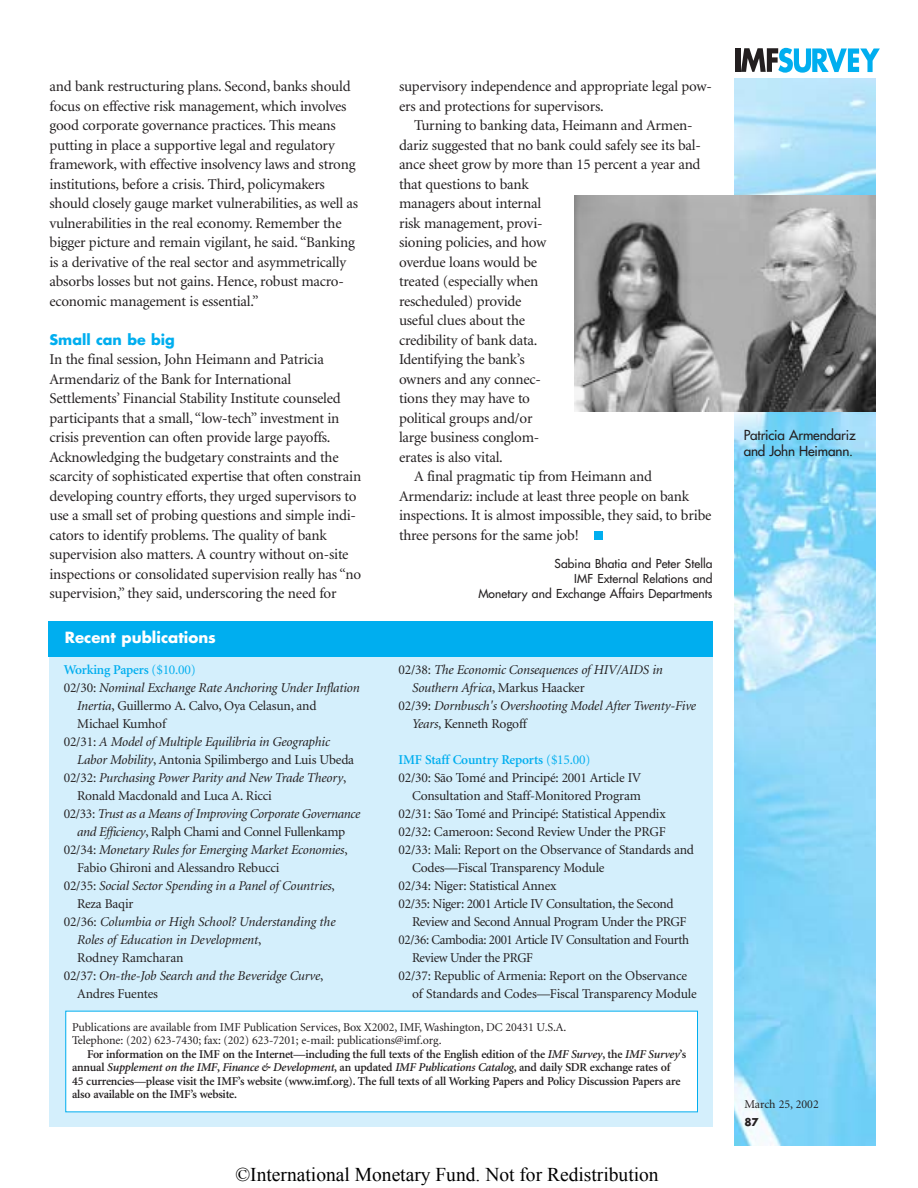
<style>
.page{position:relative;width:918px;height:1188px;background:#fff}
.page>*{position:absolute;margin:0;border:0;box-sizing:border-box;transform-origin:0 0}
.t1{font:19.5px "Times New Roman";color:#000}
.t2{font:15px/19.5px "Minion";letter-spacing:-.015em;color:#231f20}
.t3{font:700 15px "Futura";color:#fff}
.t4{font:700 14.25px "Futura";color:#00aeef}
.t5{font:13.5px "Minion";letter-spacing:-.015em;color:#231f20}
.t6{font:italic 13.5px "Minion";letter-spacing:-.015em;color:#231f20}
.t7{font:600 13.5px "Minion";letter-spacing:-.015em;color:#00aeef}
.t8{font:13.5px/15.8px "Futura";letter-spacing:-.01em;color:#231f20}
.t9{font:600 12px/13.5px "Minion";letter-spacing:-.02em;color:#231f20}
.t10{font:12px/13.5px "Minion";letter-spacing:-.01em;color:#231f20}
.t11{font:12px/15px "Futura";letter-spacing:.005em;color:#231f20;text-align:right}
.t12{font:700 10.5px "Futura";color:#231f20}
.s1{font-weight:400}
.s2{font-style:normal}
.s3{font-style:italic}
</style>
<div class="page">
<div style="left:735px;top:48px;width:5px;height:24px;background:#231f20"></div>
<svg style="left:741px;top:48px;width:139px;height:25px"></svg>
<img style="left:734px;top:79px;width:142px;height:1067px">
<div style="left:594px;top:531px;width:9px;height:9px;background:#00aeef"></div>
<div style="left:49px;top:650px;width:663px;height:476px;background:#d4effc"></div>
<div style="left:48px;top:621px;width:664px;height:36px;background:#00aeef"></div>
<div style="left:66px;top:1011px;width:632px;height:101px;background:#fff"></div>
<img style="left:574px;top:196px;width:302px;height:216px">
<p class="t2" style="left:50px;top:78px;width:310px">and bank restructuring plans. Second, banks should focus on effective risk management, which involves good corporate governance practices. This means putting in place a supportive legal and regulatory framework, with effective insolvency laws and strong institutions, before a crisis. Third, policymakers should closely gauge market vulnerabilities, as well as vulnerabilities in the real economy. Remember the bigger picture and remain vigilant, he said. “Banking is a derivative of the real sector and asymmetrically absorbs losses but not gains. Hence, robust macro&shy;economic management is essential.”</p>
<p class="t4" style="left:50px;top:333px;width:127px">Small can be big</p>
<p class="t2" style="left:50px;top:351px;width:313px">In the final session, John Heimann and Patricia Armendariz of the Bank for International Settlements’ Financial Stability Institute counseled participants that a small, “low-tech” investment in crisis prevention can often provide large payoffs.<br>Acknowledging the budgetary constraints and the scarcity of sophisticated expertise that often constrain developing country efforts, they urged supervisors to use a small set of probing questions and simple indi&shy;cators to identify problems. The quality of bank supervision also matters. A country without on-site inspections or consolidated supervision really has “no supervision,” they said, underscoring the need for</p>
<p class="t3" style="left:65px;top:630px;width:153px">Recent publications</p>
<p class="t7" style="left:64px;top:665px;width:134px">Working Papers <span class="s1">($10.00)</span></p>
<p class="t6" style="left:64px;top:683px;width:298px"><span class="s2">02/30:</span> Nominal Exchange Rate Anchoring Under Inflation</p>
<p class="t5" style="left:77px;top:701px;width:241px"><span class="s3">Inertia</span>, Guillermo A. Calvo, Oya Celasun, and</p>
<p class="t5" style="left:77px;top:719px;width:90px">Michael Kumhof</p>
<p class="t6" style="left:64px;top:737px;width:268px"><span class="s2">02/31:</span> A Model of Multiple Equilibria in Geographic</p>
<p class="t5" style="left:77px;top:755px;width:278px"><span class="s3">Labor Mobility</span>, Antonia Spilimbergo and Luis Ubeda</p>
<p class="t6" style="left:64px;top:773px;width:284px"><span class="s2">02/32:</span> Purchasing Power Parity and New Trade Theory<span class="s2">,</span></p>
<p class="t5" style="left:77px;top:791px;width:196px">Ronald Macdonald and Luca A. Ricci</p>
<p class="t6" style="left:64px;top:809px;width:298px"><span class="s2">02/33:</span> Trust as a Means of Improving Corporate Governance</p>
<p class="t5" style="left:77px;top:827px;width:270px"><span class="s3">and Efficiency</span>, Ralph Chami and Connel Fullenkamp</p>
<p class="t6" style="left:64px;top:845px;width:285px"><span class="s2">02/34:</span> Monetary Rules for Emerging Market Economies<span class="s2">,</span></p>
<p class="t5" style="left:77px;top:863px;width:204px">Fabio Ghironi and Alessandro Rebucci</p>
<p class="t6" style="left:64px;top:881px;width:273px"><span class="s2">02/35:</span> Social Sector Spending in a Panel of Countries<span class="s2">,</span></p>
<p class="t5" style="left:77px;top:899px;width:58px">Reza Baqir</p>
<p class="t6" style="left:64px;top:917px;width:273px"><span class="s2">02/36:</span> Columbia or High School? Understanding the</p>
<p class="t6" style="left:77px;top:935px;width:186px">Roles of Education in Development<span class="s2">,</span></p>
<p class="t5" style="left:77px;top:953px;width:108px">Rodney Ramcharan</p>
<p class="t6" style="left:64px;top:971px;width:261px"><span class="s2">02/37:</span> On-the-Job Search and the Beveridge Curve<span class="s2">,</span></p>
<p class="t5" style="left:77px;top:989px;width:82px">Andres Fuentes</p>
<p class="t2" style="left:399px;top:78px;width:315px">supervisory independence and appropriate legal pow&shy;ers and protections for supervisors.</p>
<p class="t2" style="left:414px;top:117px;width:280px">Turning to banking data, Heimann and Armen-</p>
<p class="t2" style="left:399px;top:137px;width:303px">dariz suggested that no bank could safely see its bal-</p>
<p class="t2" style="left:399px;top:156px;width:303px">ance sheet grow by more than 15 percent a year and</p>
<p class="t2" style="left:399px;top:176px;width:131px">that questions to bank</p>
<p class="t2" style="left:399px;top:195px;width:144px">managers about internal</p>
<p class="t2" style="left:399px;top:215px;width:145px">risk management, provi-</p>
<p class="t2" style="left:399px;top:234px;width:149px">sioning policies, and how</p>
<p class="t2" style="left:399px;top:254px;width:140px">overdue loans would be</p>
<p class="t2" style="left:399px;top:273px;width:141px">treated (especially when</p>
<p class="t2" style="left:399px;top:293px;width:124px">rescheduled) provide</p>
<p class="t2" style="left:399px;top:312px;width:128px">useful clues about the</p>
<p class="t2" style="left:399px;top:332px;width:140px">credibility of bank data.</p>
<p class="t2" style="left:399px;top:351px;width:127px">Identifying the bank’s</p>
<p class="t2" style="left:399px;top:371px;width:143px">owners and any connec-</p>
<p class="t2" style="left:399px;top:390px;width:133px">tions they may have to</p>
<p class="t2" style="left:399px;top:410px;width:135px">political groups and/or</p>
<p class="t2" style="left:399px;top:429px;width:142px">large business conglom-</p>
<p class="t2" style="left:399px;top:449px;width:105px">erates is also vital.</p>
<p class="t2" style="left:414px;top:468px;width:239px">A final pragmatic tip from Heimann and</p>
<p class="t2" style="left:399px;top:488px;width:292px">Armendariz: include at least three people on bank</p>
<p class="t2" style="left:399px;top:507px;width:314px">inspections. It is almost impossible, they said, to bribe</p>
<p class="t2" style="left:399px;top:527px;width:181px">three persons for the same job!</p>
<p class="t11" style="left:478px;top:557px;width:236px">Sabina Bhatia and Peter Stella<br>IMF External Relations and<br>Monetary and Exchange Affairs Departments</p>
<p class="t6" style="left:399px;top:665px;width:266px"><span class="s2">02/38:</span> The Economic Consequences of HIV/AIDS in</p>
<p class="t6" style="left:412px;top:683px;width:174px">Southern Africa<span class="s2">, Markus Haacker</span></p>
<p class="t6" style="left:399px;top:701px;width:299px"><span class="s2">02/39:</span> Dornbusch's Overshooting Model After Twenty-Five</p>
<p class="t5" style="left:412px;top:719px;width:116px"><span class="s3">Years</span>, Kenneth Rogoff</p>
<p class="t7" style="left:399px;top:755px;width:193px">IMF Staff Country Reports <span class="s1">($15.00)</span></p>
<p class="t5" style="left:399px;top:773px;width:244px">02/30: São Tomé and Principé: 2001 Article IV</p>
<p class="t5" style="left:412px;top:791px;width:230px">Consultation and Staff-Monitored Program</p>
<p class="t5" style="left:399px;top:809px;width:269px">02/31: São Tomé and Principé: Statistical Appendix</p>
<p class="t5" style="left:399px;top:827px;width:269px">02/32: Cameroon: Second Review Under the PRGF</p>
<p class="t5" style="left:399px;top:845px;width:297px">02/33: Mali: Report on the Observance of Standards and</p>
<p class="t5" style="left:412px;top:863px;width:194px">Codes—Fiscal Transparency Module</p>
<p class="t5" style="left:399px;top:881px;width:159px">02/34: Niger: Statistical Annex</p>
<p class="t5" style="left:399px;top:899px;width:277px">02/35: Niger: 2001 Article IV Consultation, the Second</p>
<p class="t5" style="left:412px;top:917px;width:276px">Review and Second Annual Program Under the PRGF</p>
<p class="t5" style="left:399px;top:935px;width:292px">02/36: Cambodia: 2001 Article IV Consultation and Fourth</p>
<p class="t5" style="left:412px;top:953px;width:122px">Review Under the PRGF</p>
<p class="t5" style="left:399px;top:971px;width:290px">02/37: Republic of Armenia: Report on the Observance</p>
<p class="t5" style="left:412px;top:989px;width:286px">of Standards and Codes—Fiscal Transparency Module</p>
<p class="t10" style="left:72px;top:1021px;width:496px">Publications are available from IMF Publication Services, Box X2002, IMF, Washington, DC 20431 U.S.A.<br>Telephone: (202) 623-7430; fax: (202) 623-7201; e-mail: publications@imf.org.</p>
<p class="t9" style="left:72px;top:1048px;width:616px;text-indent:15px">For information on the IMF on the Internet—including the full texts of the English edition of the <span class="s3">IMF Survey</span>, the <span class="s3">IMF Survey</span>’s annual <span class="s3">Supplement on the IMF</span>, <span class="s3">Finance &amp; Development</span>, an updated <span class="s3">IMF Publications Catalog</span>, and daily SDR exchange rates of<br>45 currencies—please visit the IMF’s website (www.imf.org). The full texts of all Working Papers and Policy Discussion Papers are also available on the IMF’s website.</p>
<h1 class="t1" style="left:236px;top:1161px;width:425px">©International Monetary Fund. Not for Redistribution</h1>
<p class="t8" style="left:744px;top:429px;width:114px">Patricia Armendariz and John Heimann.</p>
<p class="t10" style="left:744px;top:1098px;width:76px">March 25, 2002</p>
<p class="t12" style="left:744px;top:1117px;width:16px">87</p>
</div>
